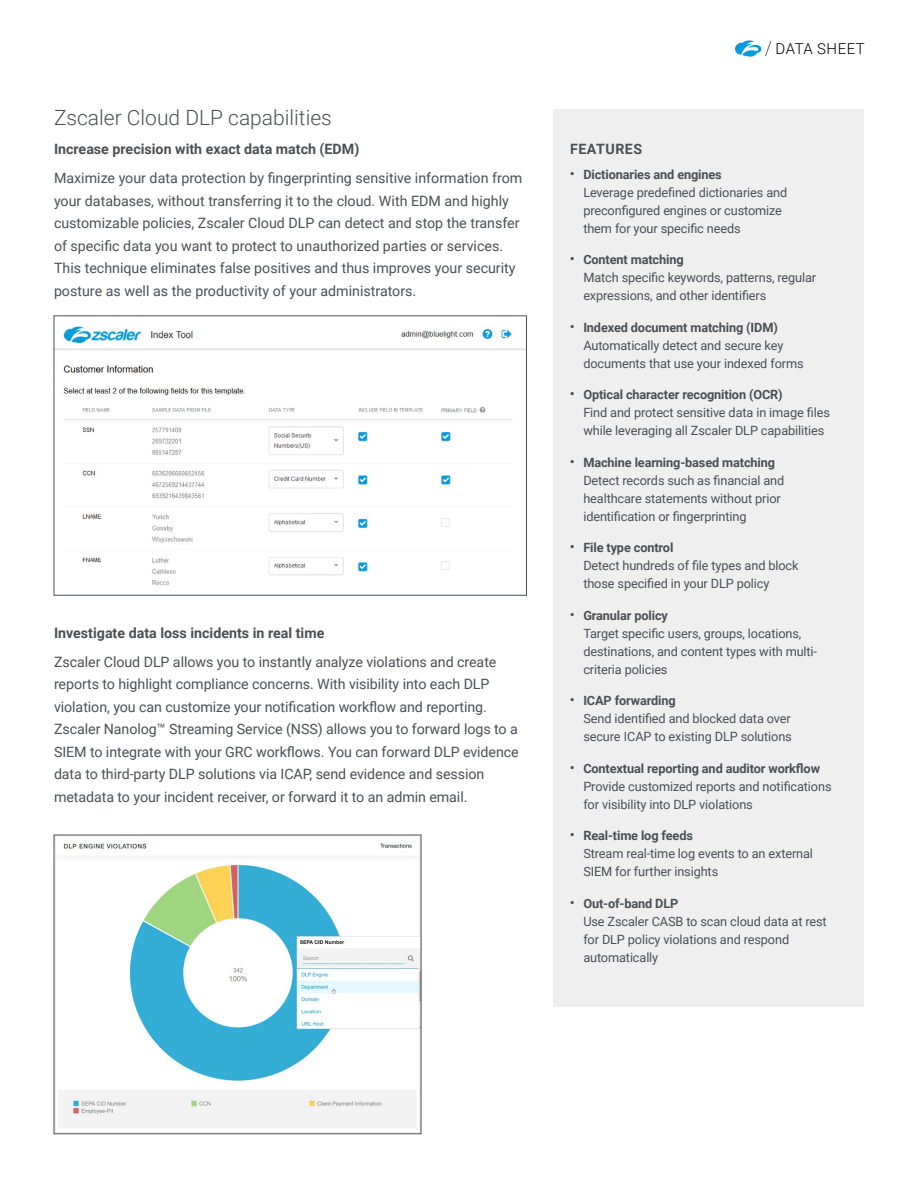
<style>
.page{position:relative;width:918px;height:1188px;background:#fff}
.page>*{position:absolute;margin:0;border:0;box-sizing:border-box;transform-origin:0 0}
.t1{font:300 21px "Roboto";color:#4c4f54}
.t2{font:300 15px "Roboto";letter-spacing:.035em;color:#000}
.t3{font:14.25px/22.5px "Roboto";letter-spacing:-.005em;color:#4c4f54}
.t4{font:700 14.25px "Roboto";color:#4c4f54}
.t5{font:700 14.25px "Roboto";letter-spacing:.035em;color:#4c4f54}
.t6{font:12.75px/18px "Roboto";letter-spacing:-.01em;color:#4c4f54}
.s1{font-size:15px}
.s2{font-weight:700}
</style>
<div class="page">
<svg style="left:735px;top:40px;width:36px;height:17px"></svg>
<img style="left:56px;top:326px;width:469px;height:260px">
<div style="left:554px;top:109px;width:310px;height:898px;background:#efeff0"></div>
<img style="left:58px;top:843px;width:361px;height:285px">
<h1 class="t1" style="left:54px;top:102px;width:279px">Zscaler Cloud DLP capabilities</h1>
<p class="t4" style="left:54px;top:139px;width:307px">Increase precision with exact data match (EDM)</p>
<p class="t3" style="left:54px;top:166px;width:470px">Maximize your data protection by fingerprinting sensitive information from your databases, without transferring it to the cloud. With EDM and highly customizable policies, Zscaler Cloud DLP can detect and stop the transfer of specific data you want to protect to unauthorized parties or services.<br>This technique eliminates false positives and thus improves your security posture as well as the productivity of your administrators.</p>
<p class="t4" style="left:54px;top:623px;width:272px">Investigate data loss incidents in real time</p>
<p class="t3" style="left:54px;top:650px;width:466px">Zscaler Cloud DLP allows you to instantly analyze violations and create reports to highlight compliance concerns. With visibility into each DLP violation, you can customize your notification workflow and reporting.<br>Zscaler Nanolog™ Streaming Service (NSS) allows you to forward logs to a SIEM to integrate with your GRC workflows. You can forward DLP evidence data to third-party DLP solutions via ICAP, send evidence and session metadata to your incident receiver, or forward it to an admin email.</p>
<p class="t2" style="left:776px;top:38px;width:91px">DATA SHEET</p>
<p class="t5" style="left:570px;top:139px;width:74px">FEATURES</p>
<p class="t6" style="left:583px;top:165px;width:205px;text-indent:-14px"><span class="s1">•</span> <span class="s2">Dictionaries and engines<br></span>Leverage predefined dictionaries and preconfigured engines or customize them for your specific needs</p>
<p class="t6" style="left:583px;top:250px;width:234px;text-indent:-14px"><span class="s1">•</span> <span class="s2">Content matching<br></span>Match specific keywords, patterns, regular expressions, and other identifiers</p>
<p class="t6" style="left:583px;top:318px;width:222px;text-indent:-14px"><span class="s1">•</span> <span class="s2">Indexed document matching (IDM)<br></span>Automatically detect and secure key documents that use your indexed forms</p>
<p class="t6" style="left:583px;top:385px;width:248px;text-indent:-14px"><span class="s1">•</span> <span class="s2">Optical character recognition (OCR)<br></span>Find and protect sensitive data in image files while leveraging all Zscaler DLP capabilities</p>
<p class="t6" style="left:583px;top:453px;width:203px;text-indent:-14px"><span class="s1">•</span> <span class="s2">Machine learning-based matching </span>Detect records such as financial and healthcare statements without prior identification or fingerprinting</p>
<p class="t6" style="left:583px;top:538px;width:217px;text-indent:-14px"><span class="s1">•</span> <span class="s2">File type control<br></span>Detect hundreds of file types and block those specified in your DLP policy</p>
<p class="t6" style="left:583px;top:606px;width:235px;text-indent:-14px"><span class="s1">•</span> <span class="s2">Granular policy<br></span>Target specific users, groups, locations, destinations, and content types with multi&shy;criteria policies</p>
<p class="t6" style="left:583px;top:691px;width:210px;text-indent:-14px"><span class="s1">•</span> <span class="s2">ICAP forwarding<br></span>Send identified and blocked data over secure ICAP to existing DLP solutions</p>
<p class="t6" style="left:583px;top:759px;width:250px;text-indent:-14px"><span class="s1">•</span> <span class="s2">Contextual reporting and auditor workflow<br></span>Provide customized reports and notifications for visibility into DLP violations</p>
<p class="t6" style="left:583px;top:826px;width:231px;text-indent:-14px"><span class="s1">•</span> <span class="s2">Real-time log feeds<br></span>Stream real-time log events to an external<br>SIEM for further insights</p>
<p class="t6" style="left:583px;top:894px;width:245px;text-indent:-14px"><span class="s1">•</span> <span class="s2">Out-of-band DLP<br></span>Use Zscaler CASB to scan cloud data at rest for DLP policy violations and respond automatically</p>
</div>
